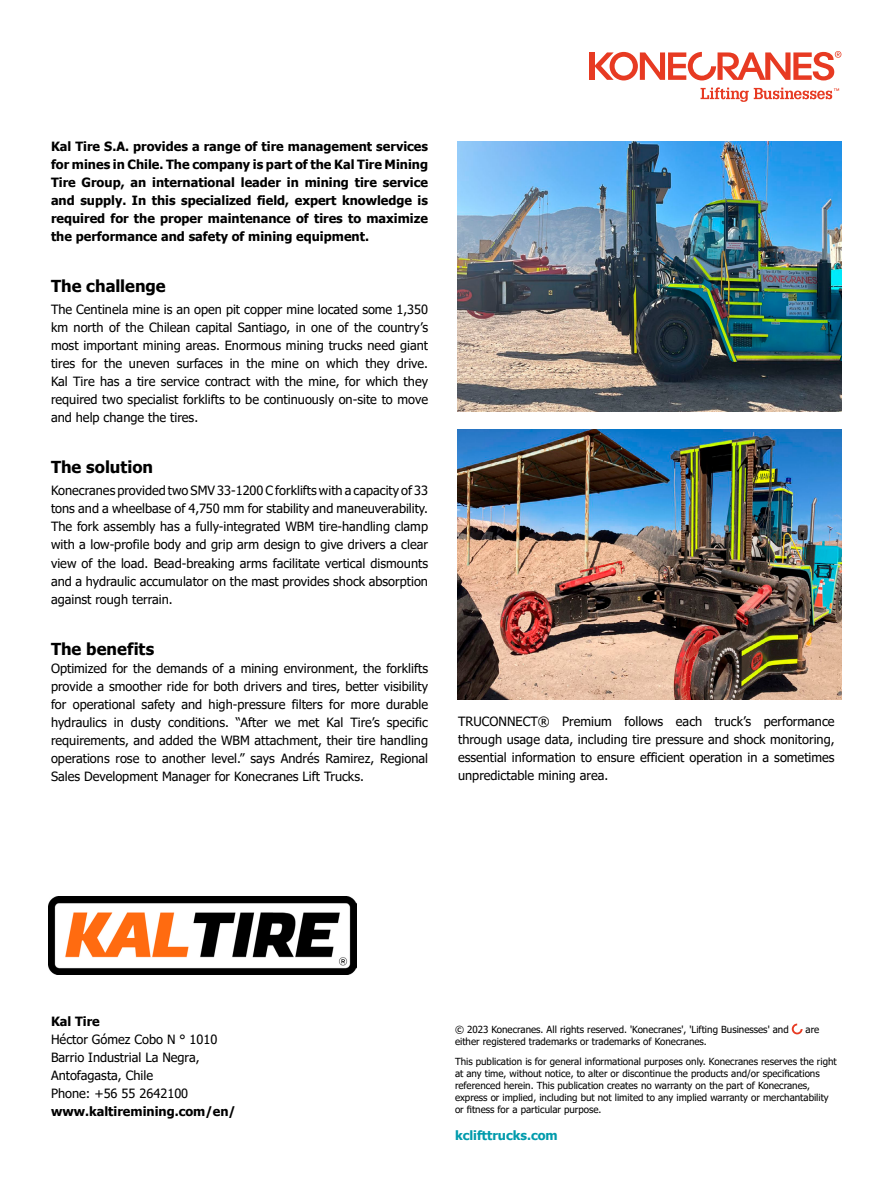
<style>
.page{position:relative;width:893px;height:1191px;background:#fff}
.page>*{position:absolute;margin:0;border:0;box-sizing:border-box;transform-origin:0 0}
.t1{font:700 16.5px "Tahoma";color:#000}
.t2{font:12.75px/18px "Tahoma";color:#000;text-align:justify}
.t3{font:700 12.75px/18px "Tahoma";color:#000;text-align:justify}
.t4{font:700 12.75px "Tahoma";color:#009bac}
.t5{font:9.75px/12px "Tahoma";color:#000}
</style>
<div class="page">
<div style="left:590px;top:52px;width:5px;height:28px;background:#e73a22"></div>
<svg style="left:595px;top:51px;width:246px;height:29px"></svg>
<svg style="left:700px;top:87px;width:139px;height:15px"></svg>
<svg style="left:792px;top:1023px;width:11px;height:11px"></svg>
<img style="left:457px;top:141px;width:385px;height:270px">
<img style="left:49px;top:897px;width:308px;height:77px">
<img style="left:457px;top:429px;width:385px;height:270px">
<p class="t3" style="left:51px;top:138px;width:379px">Kal Tire S.A. provides a range of tire management services for mines in Chile. The company is part of the Kal Tire Mining Tire Group, an international leader in mining tire service and supply. In this specialized field, expert knowledge is required for the proper maintenance of tires to maximize the performance and safety of mining equipment.</p>
<p class="t1" style="left:51px;top:274px;width:116px">The challenge</p>
<p class="t2" style="left:51px;top:301px;width:379px">The Centinela mine is an open pit copper mine located some 1,350 km north of the Chilean capital Santiago, in one of the country’s most important mining areas. Enormous mining trucks need giant tires for the uneven surfaces in the mine on which they drive.<br>Kal Tire has a tire service contract with the mine, for which they required two specialist forklifts to be continuously on-site to move and help change the tires.</p>
<p class="t1" style="left:51px;top:455px;width:104px">The solution</p>
<p class="t2" style="left:51px;top:482px;width:379px">Konecranes provided two SMV 33-1200 C forklifts with a capacity of 33 tons and a wheelbase of 4,750 mm for stability and maneuverability.<br>The fork assembly has a fully-integrated WBM tire-handling clamp with a low-profile body and grip arm design to give drivers a clear view of the load. Bead-breaking arms facilitate vertical dismounts and a hydraulic accumulator on the mast provides shock absorption against rough terrain.</p>
<p class="t1" style="left:51px;top:637px;width:105px">The benefits</p>
<p class="t2" style="left:51px;top:659px;width:379px">Optimized for the demands of a mining environment, the forklifts provide a smoother ride for both drivers and tires, better visibility for operational safety and high-pressure filters for more durable hydraulics in dusty conditions. “After we met Kal Tire’s specific requirements, and added the WBM attachment, their tire handling operations rose to another level.” says Andrés Ramirez, Regional Sales Development Manager for Konecranes Lift Trucks.</p>
<p class="t2" style="left:458px;top:713px;width:378px">TRUCONNECT® Premium follows each truck’s performance through usage data, including tire pressure and shock monitoring, essential information to ensure efficient operation in a sometimes unpredictable mining area.</p>
<p class="t3" style="left:51px;top:1013px;width:50px">Kal Tire</p>
<p class="t2" style="left:51px;top:1031px;width:168px;text-align:left">Héctor Gómez Cobo N ° 1010<br>Barrio Industrial La Negra,<br>Antofagasta, Chile<br>Phone: +56 55 2642100</p>
<p class="t3" style="left:51px;top:1103px;width:186px">www.kaltiremining.com/en/</p>
<p class="t5" style="left:455px;top:1024px;width:335px">© 2023 Konecranes. All rights reserved. 'Konecranes', 'Lifting Businesses' and</p>
<p class="t5" style="left:806px;top:1024px;width:15px">are</p>
<p class="t5" style="left:455px;top:1031px;width:383px;line-height:20.5px">either registered trademarks or trademarks of Konecranes.<br>This publication is for general informational purposes only. Konecranes reserves the right</p>
<p class="t5" style="left:455px;top:1068px;width:375px">at any time, without notice, to alter or discontinue the products and/or specifications referenced herein. This publication creates no warranty on the part of Konecranes, express or implied, including but not limited to any implied warranty or merchantability or fitness for a particular purpose.</p>
<p class="t4" style="left:455px;top:1126px;width:104px">kclifttrucks.com</p>
</div>
